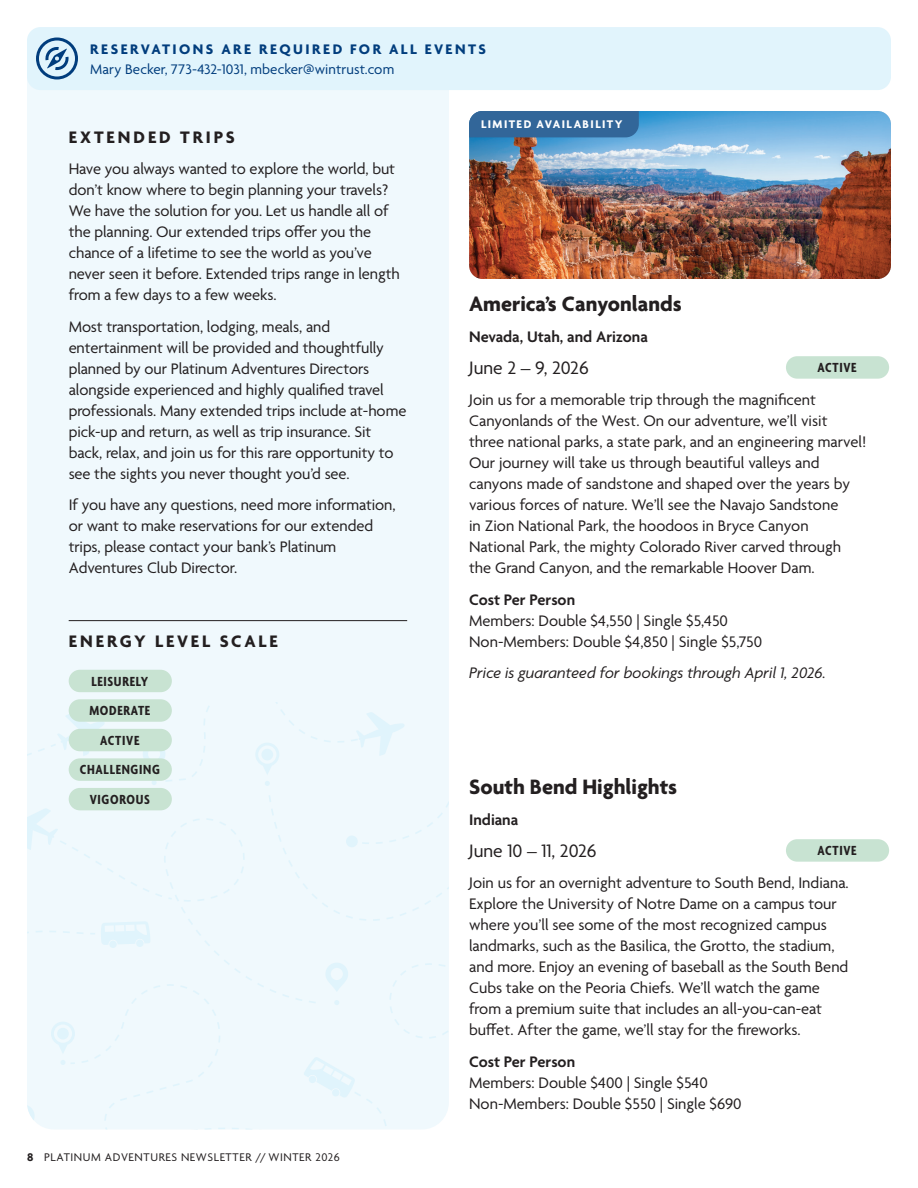
<style>
.page{position:relative;width:918px;height:1188px;background:#fff}
.page>*{position:absolute;margin:0;border:0;box-sizing:border-box;transform-origin:0 0}
.t1{font:700 22.5px "Agenda";color:#231f20}
.t2{font:19.5px "Agenda";color:#231f20}
.t3{font:700 18px "Agenda";letter-spacing:.155em;color:#231f20}
.t4{font:16.5px/21px "Agenda";letter-spacing:-.005em;color:#231f20}
.t5{font:600 16.5px "Agenda";color:#231f20}
.t6{font:italic 16.5px "Agenda";color:#231f20}
.t7{font:15px "Agenda";letter-spacing:.005em;color:#013d7d}
.t8{font:700 15px "Agenda";letter-spacing:.165em;color:#013d7d}
.t9{font:700 condensed 14.25px/29.5px "Agenda";letter-spacing:.05em;color:#231f20;text-align:center}
.t10{font:12px "Agenda";letter-spacing:.05em;color:#231f20}
.t11{font:700 12px "Agenda";letter-spacing:.115em;color:#fff}
.s1{font-weight:700}
</style>
<div class="page">
<div style="left:27px;top:58px;width:422px;height:53px;background:#f0f9fd"></div>
<div style="left:27px;top:27px;width:864px;height:63px;background:#e1f4fc;border-radius:14px"></div>
<svg style="left:36px;top:38px;width:42px;height:42px"></svg>
<div style="left:27px;top:111px;width:422px;height:591px;background:#f0f9fd"></div>
<div style="left:27px;top:702px;width:422px;height:428px;background:#f0f9fd"></div>
<div style="left:786px;top:839px;width:103px;height:23px;background:#c8e3d2;border-radius:11px"></div>
<hr style="left:69px;top:620px;width:338px;height:1px;background:#231f20">
<div style="left:69px;top:670px;width:103px;height:22px;background:#c8e3d2;border-radius:11px"></div>
<div style="left:69px;top:699px;width:103px;height:23px;background:#c8e3d2;border-radius:11px"></div>
<div style="left:69px;top:729px;width:103px;height:22px;background:#c8e3d2;border-radius:11px"></div>
<div style="left:69px;top:758px;width:103px;height:23px;background:#c8e3d2;border-radius:11px"></div>
<div style="left:69px;top:788px;width:103px;height:22px;background:#c8e3d2;border-radius:11px"></div>
<img style="left:469px;top:111px;width:422px;height:168px">
<div style="left:786px;top:356px;width:103px;height:23px;background:#c8e3d2;border-radius:11px"></div>
<div style="left:469px;top:111px;width:170px;height:26px;background:#326699"></div>
<p class="t8" style="left:90px;top:41px;width:397px">RESERVATIONS ARE REQUIRED FOR ALL EVENTS</p>
<p class="t7" style="left:90px;top:61px;width:306px">Mary Becker, 773-432-1031, mbecker@wintrust.com</p>
<p class="t3" style="left:69px;top:127px;width:168px">EXTENDED TRIPS</p>
<p class="t4" style="left:69px;top:159px;width:333px">Have you always wanted to explore the world, but don’t know where to begin planning your travels?<br>We have the solution for you. Let us handle all of the planning. Our extended trips offer you the chance of a lifetime to see the world as you’ve never seen it before. Extended trips range in length from a few days to a few weeks.</p>
<p class="t4" style="left:69px;top:317px;width:339px">Most transportation, lodging, meals, and entertainment will be provided and thoughtfully planned by our Platinum Adventures Directors alongside experienced and highly qualified travel professionals. Many extended trips include at-home pick-up and return, as well as trip insurance. Sit back, relax, and join us for this rare opportunity to see the sights you never thought you’d see.</p>
<p class="t4" style="left:69px;top:495px;width:328px">If you have any questions, need more information, or want to make reservations for our extended trips, please contact your bank’s Platinum Adventures Club Director.</p>
<p class="t3" style="left:69px;top:631px;width:210px">ENERGY LEVEL SCALE</p>
<p class="t9" style="left:80px;top:667px;width:81px">LEISURELY<br>MODERATE<br>ACTIVE<br>CHALLENGING<br>VIGOROUS</p>
<p class="t10" style="left:27px;top:1151px;width:314px"><span class="s1">8</span> PLATINUM ADVENTURES NEWSLETTER // WINTER 2026</p>
<p class="t11" style="left:481px;top:118px;width:143px">LIMITED AVAILABILITY</p>
<h1 class="t1" style="left:469px;top:291px;width:214px">America’s Canyonlands</h1>
<p class="t5" style="left:469px;top:328px;width:180px">Nevada, Utah, and Arizona</p>
<p class="t2" style="left:469px;top:357px;width:121px">June 2 – 9, 2026</p>
<p class="t9" style="left:818px;top:354px;width:41px">ACTIVE</p>
<p class="t4" style="left:469px;top:390px;width:399px">Join us for a memorable trip through the magnificent Canyonlands of the West. On our adventure, we’ll visit three national parks, a state park, and an engineering marvel!<br>Our journey will take us through beautiful valleys and canyons made of sandstone and shaped over the years by various forces of nature. We’ll see the Navajo Sandstone<br>in Zion National Park, the hoodoos in Bryce Canyon National Park, the mighty Colorado River carved through the Grand Canyon, and the remarkable Hoover Dam.</p>
<p class="t5" style="left:469px;top:590px;width:108px">Cost Per Person</p>
<p class="t4" style="left:469px;top:611px;width:294px">Members: Double $4,550 | Single $5,450<br>Non-Members: Double $4,850 | Single $5,750</p>
<p class="t6" style="left:469px;top:663px;width:358px">Price is guaranteed for bookings through April 1, 2026.</p>
<h1 class="t1" style="left:469px;top:774px;width:210px">South Bend Highlights</h1>
<p class="t5" style="left:469px;top:811px;width:51px">Indiana</p>
<p class="t2" style="left:469px;top:840px;width:129px">June 10 – 11, 2026</p>
<p class="t9" style="left:818px;top:837px;width:41px">ACTIVE</p>
<p class="t4" style="left:469px;top:873px;width:381px">Join us for an overnight adventure to South Bend, Indiana.<br>Explore the University of Notre Dame on a campus tour where you’ll see some of the most recognized campus landmarks, such as the Basilica, the Grotto, the stadium, and more. Enjoy an evening of baseball as the South Bend Cubs take on the Peoria Chiefs. We’ll watch the game from a premium suite that includes an all-you-can-eat buffet. After the game, we’ll stay for the fireworks.</p>
<p class="t5" style="left:469px;top:1052px;width:108px">Cost Per Person</p>
<p class="t4" style="left:469px;top:1073px;width:274px">Members: Double $400 | Single $540<br>Non-Members: Double $550 | Single $690</p>
</div>
